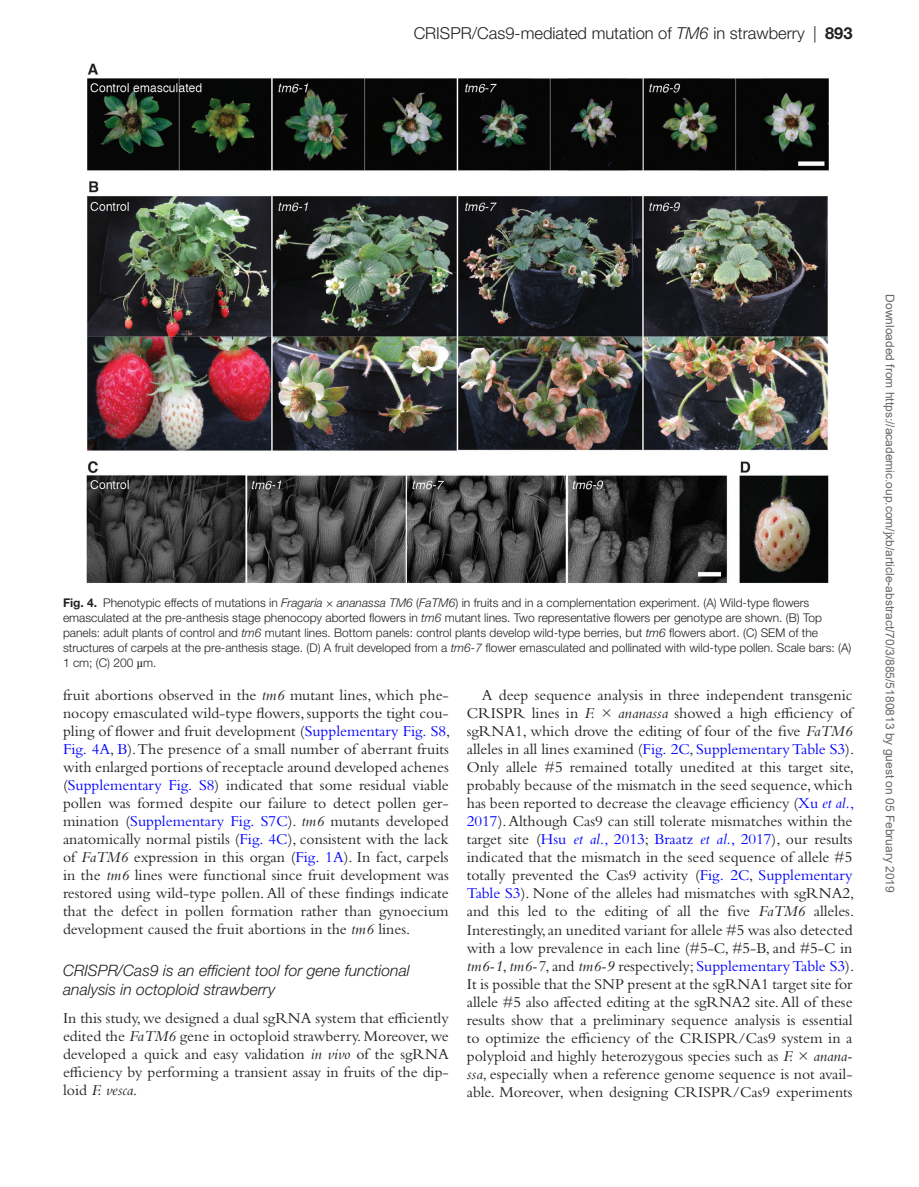
<style>
.page{position:relative;width:919px;height:1187px;background:#fff}
.page>*{position:absolute;margin:0;border:0;box-sizing:border-box;transform-origin:0 0}
.t1{font:300 16.5px "Helvetica Neue LT Std";color:#231f20}
.t2{font:15.75px/18px "Bembo Std";color:#231f20;text-align:justify}
.t3{font:italic 300 15.75px/18px "Helvetica Neue LT Std";color:#231f20}
.t4{font:300 12px/15px "Helvetica Neue LT Std";color:#231f20}
.t5{font:12px "Arial";color:#666}
.s1{font-style:italic}
.s2{font-weight:700}
.s3{font-family:"Gandhari Unicode";font-weight:400}
.s4{color:#00f}
.s5{font-style:italic;color:#00f}
</style>
<div class="page">
<img style="left:86px;top:63px;width:743px;height:520px">
<p class="t1" style="left:413px;top:23px;width:440px">CRISPR/Cas9-mediated mutation of <span class="s1">TM6</span> in strawberry | <span class="s2">893</span></p>
<p class="t4" style="left:63px;top:595px;width:789px"><span class="s2">Fig. 4.</span> Phenotypic effects of mutations in <span class="s1">Fragaria</span> × <span class="s1">ananassa TM6</span> (<span class="s1">FaTM6</span>) in fruits and in a complementation experiment. (A) Wild-type flowers emasculated at the pre-anthesis stage phenocopy aborted flowers in <span class="s1">tm6</span> mutant lines. Two representative flowers per genotype are shown. (B) Top panels: adult plants of control and <span class="s1">tm6</span> mutant lines. Bottom panels: control plants develop wild-type berries, but <span class="s1">tm6</span> flowers abort. (C) SEM of the structures of carpels at the pre-anthesis stage. (D) A fruit developed from a <span class="s1">tm6-7</span> flower emasculated and pollinated with wild-type pollen. Scale bars: (A)<br>1 cm; (C) 200 <span class="s3">µ</span>m.</p>
<p class="t2" style="left:63px;top:686px;width:389px">fruit abortions observed in the <span class="s1">tm6</span> mutant lines, which phe&shy;nocopy emasculated wild-type flowers, supports the tight cou&shy;pling of flower and fruit development (<span class="s4">Supplementary Fig. S8</span>, <span class="s4">Fig. 4A</span>, <span class="s4">B</span>). The presence of a small number of aberrant fruits with enlarged portions of receptacle around developed achenes (<span class="s4">Supplementary Fig. S8</span>) indicated that some residual viable pollen was formed despite our failure to detect pollen ger&shy;mination (<span class="s4">Supplementary Fig. S7C</span>). <span class="s1">tm6</span> mutants developed anatomically normal pistils (<span class="s4">Fig. 4C</span>), consistent with the lack of <span class="s1">FaTM6</span> expression in this organ (<span class="s4">Fig. 1A</span>). In fact, carpels in the <span class="s1">tm6</span> lines were functional since fruit development was restored using wild-type pollen. All of these findings indicate that the defect in pollen formation rather than gynoecium development caused the fruit abortions in the <span class="s1">tm6</span> lines.</p>
<p class="t3" style="left:63px;top:961px;width:348px">CRISPR/Cas9 is an efficient tool for gene functional analysis in octoploid strawberry</p>
<p class="t2" style="left:63px;top:1008px;width:387px">In this study, we designed a dual sgRNA system that efficiently edited the <span class="s1">FaTM6</span> gene in octoploid strawberry. Moreover, we developed a quick and easy validation <span class="s1">in vivo</span> of the sgRNA efficiency by performing a transient assay in fruits of the dip&shy;loid <span class="s1">F. vesca</span>.</p>
<p class="t2" style="left:466px;top:686px;width:389px;text-indent:15px">A deep sequence analysis in three independent transgenic CRISPR lines in <span class="s1">F.</span> × <span class="s1">ananassa</span> showed a high efficiency of sgRNA1, which drove the editing of four of the five <span class="s1">FaTM6 </span>alleles in all lines examined (<span class="s4">Fig. 2C</span>, <span class="s4">Supplementary Table S3</span>).<br>Only allele #5 remained totally unedited at this target site, probably because of the mismatch in the seed sequence, which has been reported to decrease the cleavage efficiency (<span class="s4">Xu</span> <span class="s5">et al.</span><span class="s4">, 2017</span>). Although Cas9 can still tolerate mismatches within the target site (<span class="s4">Hsu</span> <span class="s5">et al.</span><span class="s4">, 2013</span>; <span class="s4">Braatz</span> <span class="s5">et al.</span><span class="s4">, 2017</span>), our results indicated that the mismatch in the seed sequence of allele #5 totally prevented the Cas9 activity (<span class="s4">Fig. 2C</span>, <span class="s4">Supplementary Table S3</span>). None of the alleles had mismatches with sgRNA2, and this led to the editing of all the five <span class="s1">FaTM6</span> alleles.<br>Interestingly, an unedited variant for allele #5 was also detected with a low prevalence in each line (#5-C, #5-B, and #5-C in <span class="s1">tm6-1</span>, <span class="s1">tm6-7</span>, and <span class="s1">tm6-9</span> respectively; <span class="s4">Supplementary Table S3</span>).<br>It is possible that the SNP present at the sgRNA1 target site for allele #5 also affected editing at the sgRNA2 site. All of these results show that a preliminary sequence analysis is essential to optimize the efficiency of the CRISPR/Cas9 system in a polyploid and highly heterozygous species such as <span class="s1">F.</span> × <span class="s1">anana&shy;ssa</span>, especially when a reference genome sequence is not avail&shy;able. Moreover, when designing CRISPR/Cas9 experiments</p>
<p class="t5" style="left:894px;top:294px;width:599px;rotate:90deg">Downloaded from https://academic.oup.com/jxb/article-abstract/70/3/885/5180813 by guest on 05 February 2019</p>
</div>
